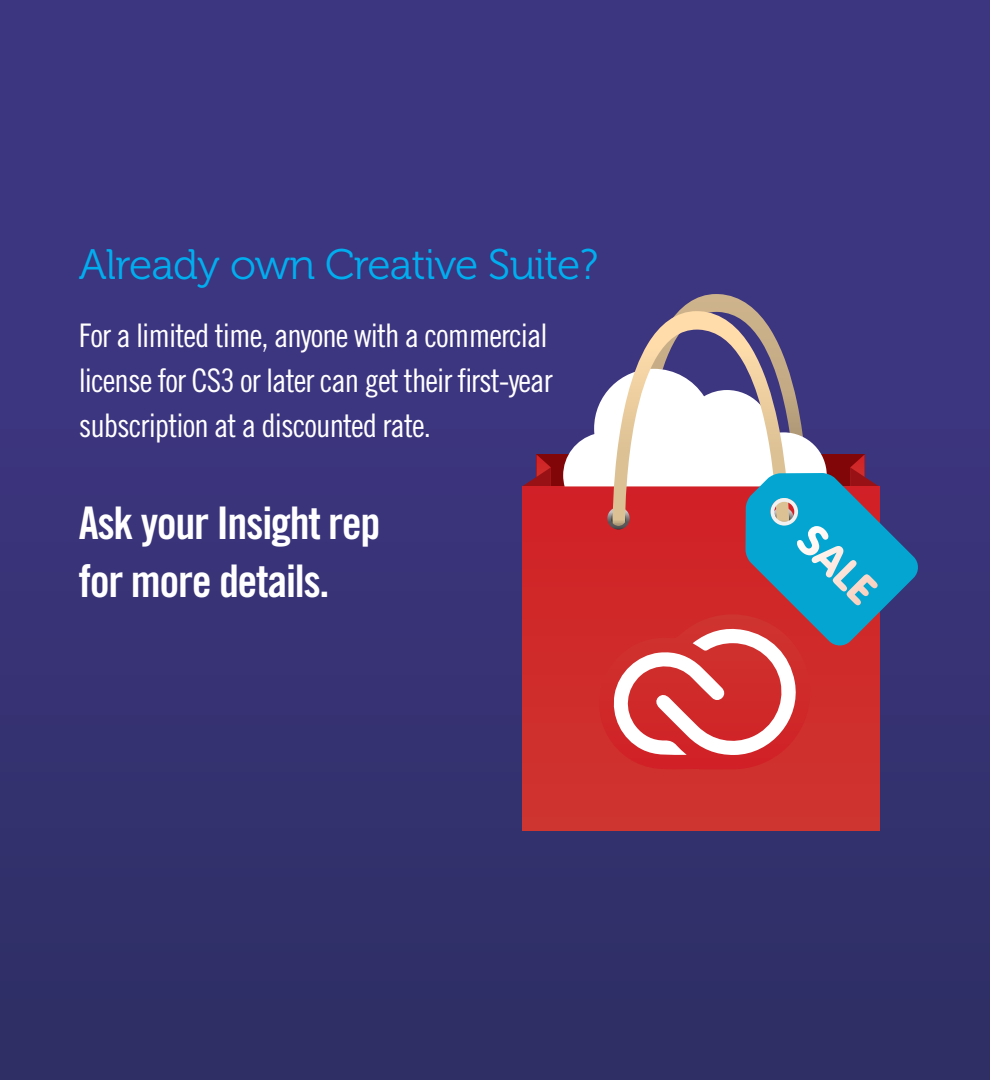
<style>
.page{position:relative;width:990px;height:1080px;background:#fff}
.page>*{position:absolute;margin:0;border:0;box-sizing:border-box;transform-origin:0 0}
.t1{font:45px/57.5px "Trade Gothic LT Std Bd Cn 20";letter-spacing:-.03em;color:#fff}
.t2{font:42.5px "Museo 300";letter-spacing:-.02em;color:#00aeef}
.t3{font:32.5px/45px "Trade Gothic LT Std Cn 18";letter-spacing:-.03em;color:#fff}
</style>
<div class="page">
<div style="left:0;top:0;width:990px;height:1080px;background:linear-gradient(to bottom,#3f3785,#302f67)"></div>
<svg style="left:522px;top:454px;width:29px;height:32px"></svg>
<div style="left:522px;top:486px;width:357px;height:345px;background:#d02b2b"></div>
<svg style="left:563px;top:294px;width:356px;height:537px"></svg>
<h2 class="t2" style="left:79px;top:242px;width:521px">Already own Creative Suite?</h2>
<p class="t3" style="left:79px;top:312px;width:476px">For a limited time, anyone with a commercial license for CS3 or later can get their first-year subscription at a discounted rate.</p>
<h1 class="t1" style="left:79px;top:494px;width:303px">Ask your Insight rep for more details.</h1>
</div>
